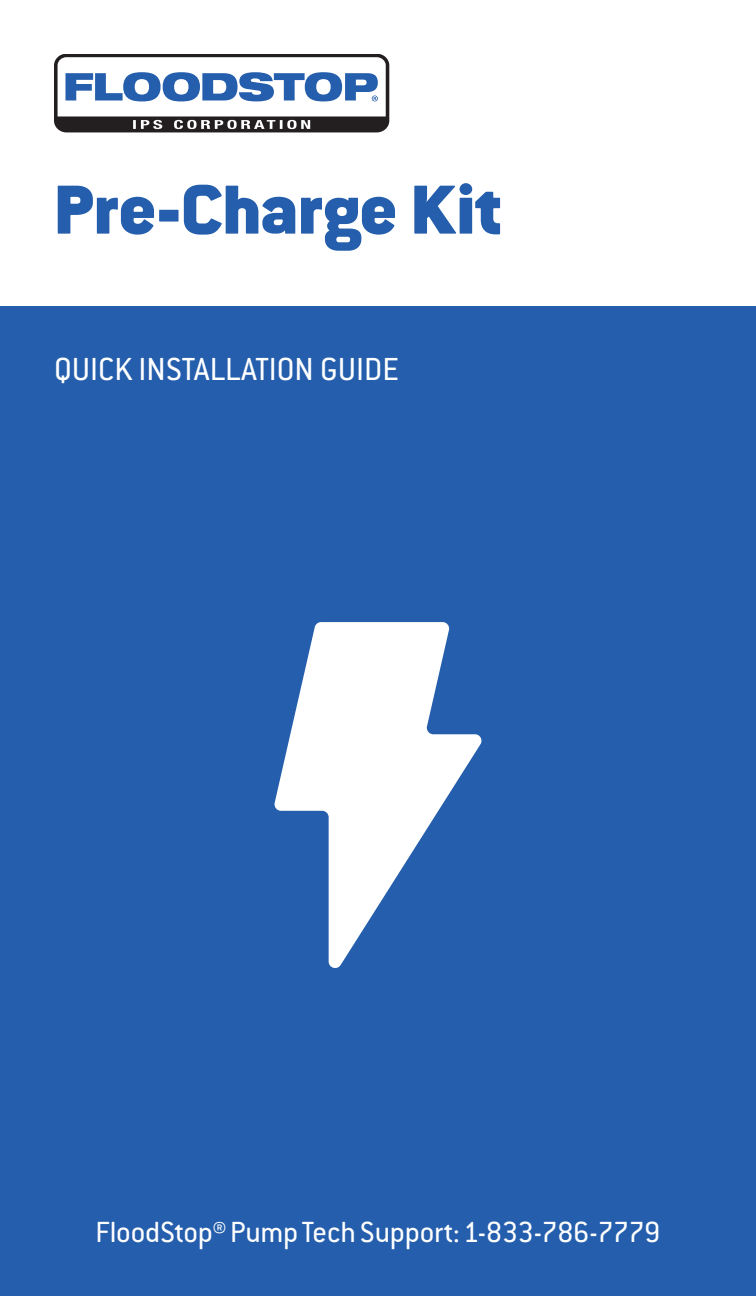
<style>
.page{position:relative;width:756px;height:1296px;background:#245eac}
.page>*{position:absolute;margin:0;border:0;box-sizing:border-box;transform-origin:0 0}
.t1{font:900 76px "Conduit ITC Std";letter-spacing:.005em;color:#245eac}
.t2{font:35.2px "Conduit ITC Std";color:#fff}
.t3{font:32px "Conduit ITC Std";letter-spacing:-.005em;color:#fff}
</style>
<div class="page">
<div style="left:0;top:0;width:756px;height:306px;background:#fff"></div>
<svg style="left:54px;top:54px;width:335px;height:78px"></svg>
<svg style="left:274px;top:622px;width:208px;height:346px;fill:#fff"></svg>
<p class="t1" style="left:54px;top:168px;width:449px">Pre-Charge Kit</p>
<p class="t2" style="left:54px;top:348px;width:346px">QUICK INSTALLATION GUIDE</p>
<p class="t3" style="left:95px;top:1213px;width:567px">FloodStop® Pump Tech Support: 1-833-786-7779</p>
</div>
